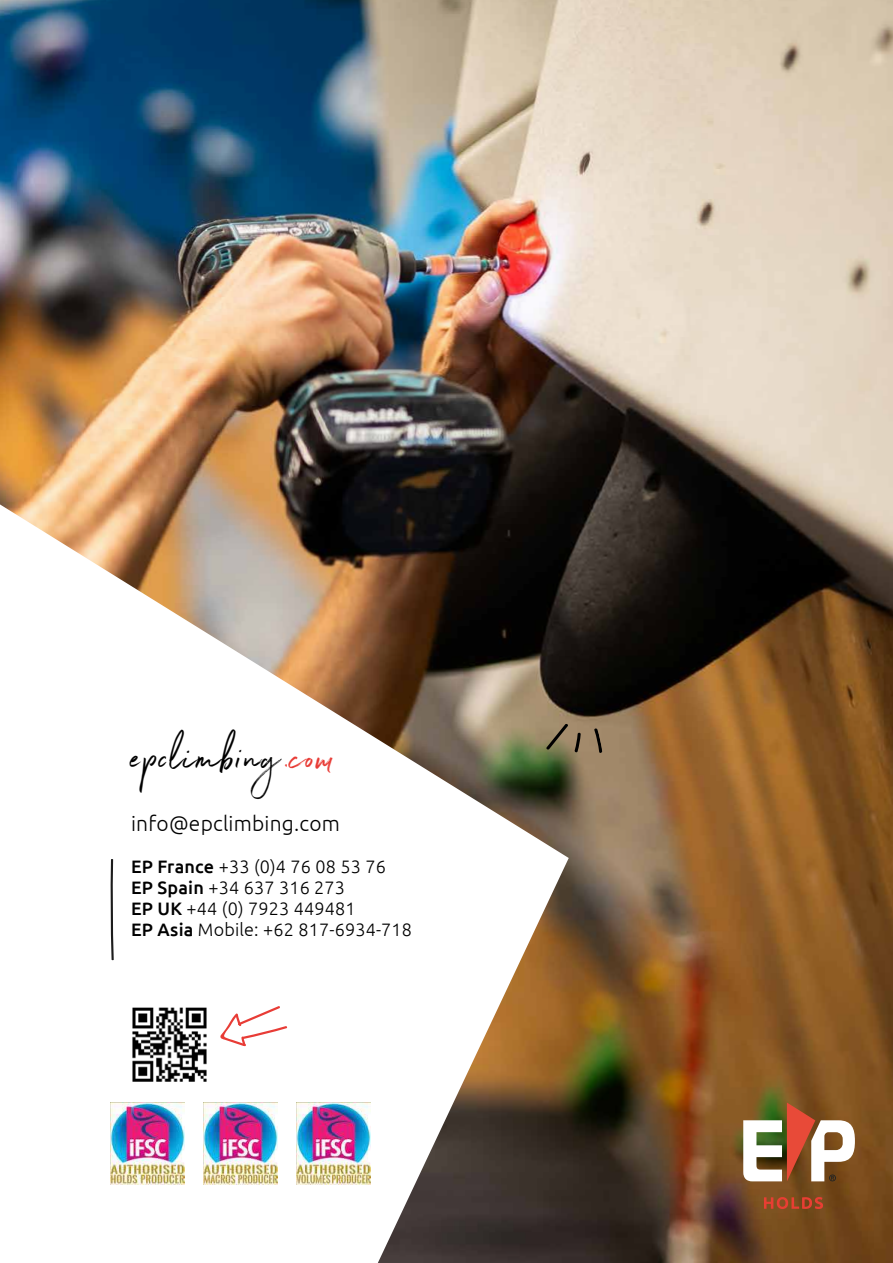
<style>
.page{position:relative;width:893px;height:1263px;background:#fff}
.page>*{position:absolute;margin:0;border:0;box-sizing:border-box;transform-origin:0 0}
.t1{font:45px "Northwell Clean";letter-spacing:.04em;color:#000}
.t2{font:300 21px "Ubuntu";letter-spacing:.01em;color:#000}
.t3{font:300 18px/21px "Ubuntu";letter-spacing:.01em;color:#000}
.s1{font-family:"Northwell Alt"}
.s2{font-family:"Northwell Alt";color:#e83c36}
.s3{font-weight:500}
</style>
<div class="page">
<img style="left:0;top:0;width:893px;height:1263px">
<svg style="left:0;top:504px;width:569px;height:759px"></svg>
<img style="left:110px;top:1102px;width:75px;height:83px">
<img style="left:203px;top:1102px;width:75px;height:83px">
<img style="left:296px;top:1102px;width:75px;height:83px">
<svg style="left:764px;top:1197px;width:59px;height:12px"></svg>
<svg style="left:743px;top:1102px;width:112px;height:79px"></svg>
<img style="left:121px;top:995px;width:97px;height:98px">
<svg style="left:594px;top:728px;width:8px;height:26px"></svg>
<svg style="left:545px;top:723px;width:36px;height:30px"></svg>
<svg style="left:220px;top:1005px;width:68px;height:42px"></svg>
<svg style="left:110px;top:859px;width:4px;height:101px"></svg>
<h1 class="t1" style="left:131px;top:725px;width:205px">epclimb<span class="s1">ing</span><span class="s2">.com</span></h1>
<p class="t2" style="left:131px;top:811px;width:210px">info@epclimbing.com</p>
<p class="t3" style="left:131px;top:856px;width:282px"><span class="s3">EP France</span> +33 (0)4 76 08 53 76<br><span class="s3">EP Spain</span> +34 637 316 273<br><span class="s3">EP UK</span> +44 (0) 7923 449481<br><span class="s3">EP Asia</span> Mobile: +62 817-6934-718</p>
</div>
